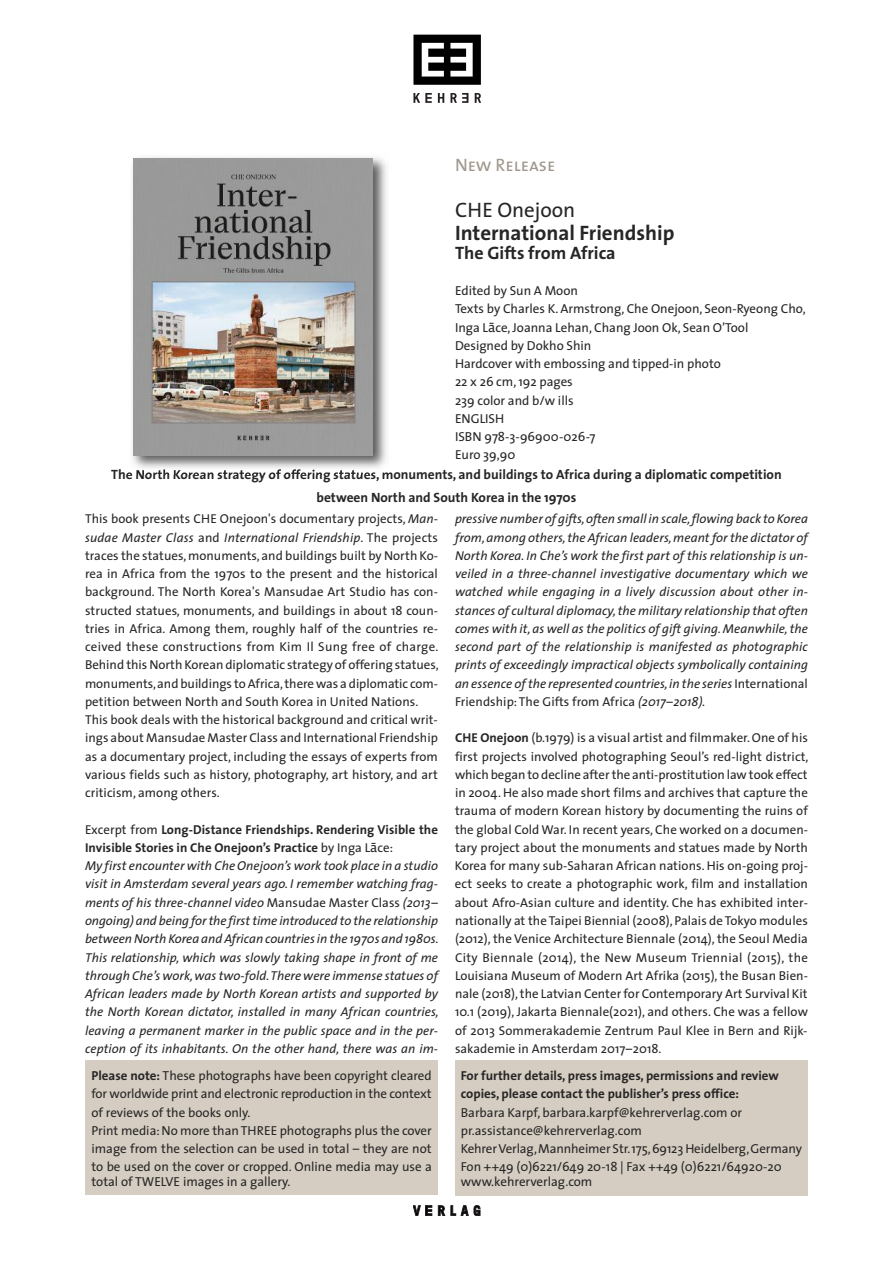
<style>
.page{position:relative;width:893px;height:1263px;background:#fff}
.page>*{position:absolute;margin:0;border:0;box-sizing:border-box;transform-origin:0 0}
.t1{font:700 21px "The Sans";color:#272627}
.t2{font:21px "The Sans";color:#272627}
.t3{font:700 18px "The Sans";color:#272627}
.t4{font:18px "The Sans Caps";color:#a0988c}
.t5{font:700 13.5px/22.5px "The Sans";color:#272627;text-align:center}
.t6{font:13.05px/18.3px "The Sans";color:#272627}
.t7{font:700 13.05px/18.3px "The Sans";color:#272627}
.t8{font:12.9px/18.3px "The Sans";letter-spacing:.005em;color:#272627}
.t9{font:italic 12.9px/18.3px "The Sans";letter-spacing:.005em;color:#272627}
.s1{font-family:"Lucida Grande"}
.s2{font-style:italic}
.s3{font-style:normal}
.s4{font-weight:700;font-style:normal}
.s5{font-family:"Lucida Grande";font-style:normal}
.s6{font-weight:700}
</style>
<div class="page">
<svg style="left:475px;top:93px;width:6px;height:10px"></svg>
<svg style="left:413px;top:93px;width:19px;height:10px"></svg>
<svg style="left:438px;top:93px;width:6px;height:10px"></svg>
<svg style="left:450px;top:93px;width:18px;height:10px"></svg>
<svg style="left:413px;top:35px;width:68px;height:50px"></svg>
<svg style="left:438px;top:1205px;width:7px;height:11px"></svg>
<svg style="left:451px;top:1205px;width:29px;height:11px"></svg>
<svg style="left:413px;top:1205px;width:19px;height:11px"></svg>
<div style="left:85px;top:1060px;width:353px;height:135px;background:#d5cdc1"></div>
<img style="left:132px;top:157px;width:260px;height:318px">
<img style="left:127px;top:469px;width:105px;height:6px">
<img style="left:134px;top:158px;width:239px;height:297px">
<div style="left:455px;top:1060px;width:353px;height:136px;background:#d5cdc1"></div>
<h2 class="t4" style="left:455px;top:159px;width:102px">New Release</h2>
<h1 class="t2" style="left:455px;top:202px;width:122px">CHE Onejoon</h1>
<h1 class="t1" style="left:455px;top:225px;width:221px">International Friendship</h1>
<h2 class="t3" style="left:455px;top:245px;width:162px">The Gifts from Africa</h2>
<p class="t6" style="left:455px;top:283px;width:352px">Edited by Sun A Moon<br>Texts by Charles K. Armstrong, Che Onejoon, Seon-Ryeong Cho,<br>Inga L<span class="s1">ā</span>ce, Joanna Lehan, Chang Joon Ok, Sean O’Tool<br>Designed by Dokho Shin<br>Hardcover with embossing and tipped-in photo<br>22 x 26 cm, 192 pages<br>239 color and b/w ills<br>ENGLISH<br>ISBN 978-3-96900-026-7<br>Euro 39,90</p>
<p class="t5" style="left:111px;top:465px;width:672px">The North Korean strategy of offering statues, monuments, and buildings to Africa during a diplomatic competition between North and South Korea in the 1970s</p>
<p class="t8" style="left:85px;top:511px;width:355px">This book presents CHE Onejoon's documentary projects, <span class="s2">Man&shy;sudae Master Class</span> and <span class="s2">International Friendship</span>. The projects traces the statues,monuments,and buildings built by North Ko&shy;rea in Africa from the 1970s to the present and the historical background. The North Korea's Mansudae Art Studio has con&shy;structed statues, monuments, and buildings in about 18 coun&shy;tries in Africa. Among them, roughly half of the countries re&shy;ceived these constructions from Kim Il Sung free of charge.<br>Behind this North Korean diplomatic strategy of offering statues, monuments,and buildings to Africa,there was a diplomatic com&shy;petition between North and South Korea in United Nations.<br>This book deals with the historical background and critical writ&shy;ings about Mansudae Master Class and International Friendship as a documentary project, including the essays of experts from various fields such as history, photography, art history, and art criticism, among others.</p>
<p class="t9" style="left:85px;top:821px;width:355px"><span class="s3">Excerpt from</span> <span class="s4">Long-Distance Friendships. Rendering Visible the Invisible Stories in Che Onejoon’s Practice</span> <span class="s3">by Inga L</span><span class="s5">ā</span><span class="s3">ce:<br></span>My first encounter with Che Onejoon’s work took place in a studio visit in Amsterdam several years ago. I remember watching frag&shy;ments of his three-channel video <span class="s3">Mansudae Master Class</span> (2013– ongoing) and being for the first time introduced to the relationship between North Korea and African countries in the 1970s and 1980s.<br>This relationship, which was slowly taking shape in front of me through Che’s work,was two-fold.There were immense statues of African leaders made by North Korean artists and supported by the North Korean dictator, installed in many African countries, leaving a permanent marker in the public space and in the per&shy;ception of its inhabitants. On the other hand, there was an im-</p>
<p class="t6" style="left:91px;top:1068px;width:342px"><span class="s6">Please note:</span> These photographs have been copyright cleared for worldwide print and electronic reproduction in the context of reviews of the books only.<br>Print media:No more than THREE photographs plus the cover image from the selection can be used in total – they are not to be used on the cover or cropped. Online media may use a</p>
<p class="t6" style="left:91px;top:1174px;width:201px">total of TWELVE images in a gallery.</p>
<p class="t9" style="left:455px;top:511px;width:355px;text-align:justify">pressive number of gifts,often small in scale,flowing back to Korea from,among others,the African leaders,meant for the dictator of North Korea. In Che’s work the first part of this relationship is un&shy;veiled in a three-channel investigative documentary which we watched while engaging in a lively discussion about other in&shy;stances of cultural diplomacy,the military relationship that often comes with it, as well as the politics of gift giving.Meanwhile,the second part of the relationship is manifested as photographic prints of exceedingly impractical objects symbolically containing an essence ofthe represented countries,in the series <span class="s3">International Friendship: The Gifts from Africa</span> (2017–2018).</p>
<p class="t8" style="left:455px;top:730px;width:355px;text-align:justify"><span class="s6">CHE Onejoon</span> (b.1979) is a visual artist and filmmaker. One of his first projects involved photographing Seoul’s red-light district, which began to decline after the anti-prostitution law took effect in 2004.He also made short films and archives that capture the trauma of modern Korean history by documenting the ruins of the global Cold War. In recent years, Che worked on a documen&shy;tary project about the monuments and statues made by North Korea for many sub-Saharan African nations. His on-going proj&shy;ect seeks to create a photographic work, film and installation about Afro-Asian culture and identity. Che has exhibited inter&shy;nationally at the Taipei Biennial (2008), Palais de Tokyo modules (2012), the Venice Architecture Biennale (2014), the Seoul Media City Biennale (2014), the New Museum Triennial (2015), the Louisiana Museum of Modern Art Afrika (2015), the Busan Bien&shy;nale (2018),the Latvian Center for Contemporary Art Survival Kit 10.1 (2019), Jakarta Biennale(2021), and others. Che was a fellow of 2013 Sommerakademie Zentrum Paul Klee in Bern and Rijk&shy;sakademie in Amsterdam 2017–2018.</p>
<p class="t7" style="left:461px;top:1068px;width:320px">For further details, press images, permissions and review copies, please contact the publisher’s press office:</p>
<p class="t6" style="left:461px;top:1104px;width:343px">Barbara Karpf, barbara.karpf@kehrerverlag.com or pr.assistance@kehrerverlag.com<br>KehrerVerlag,Mannheimer Str.175,69123Heidelberg,Germany Fon ++49 (0)6221/649 20-18 | Fax ++49 (0)6221/64920-20</p>
<p class="t6" style="left:461px;top:1174px;width:133px">www.kehrerverlag.com</p>
</div>
